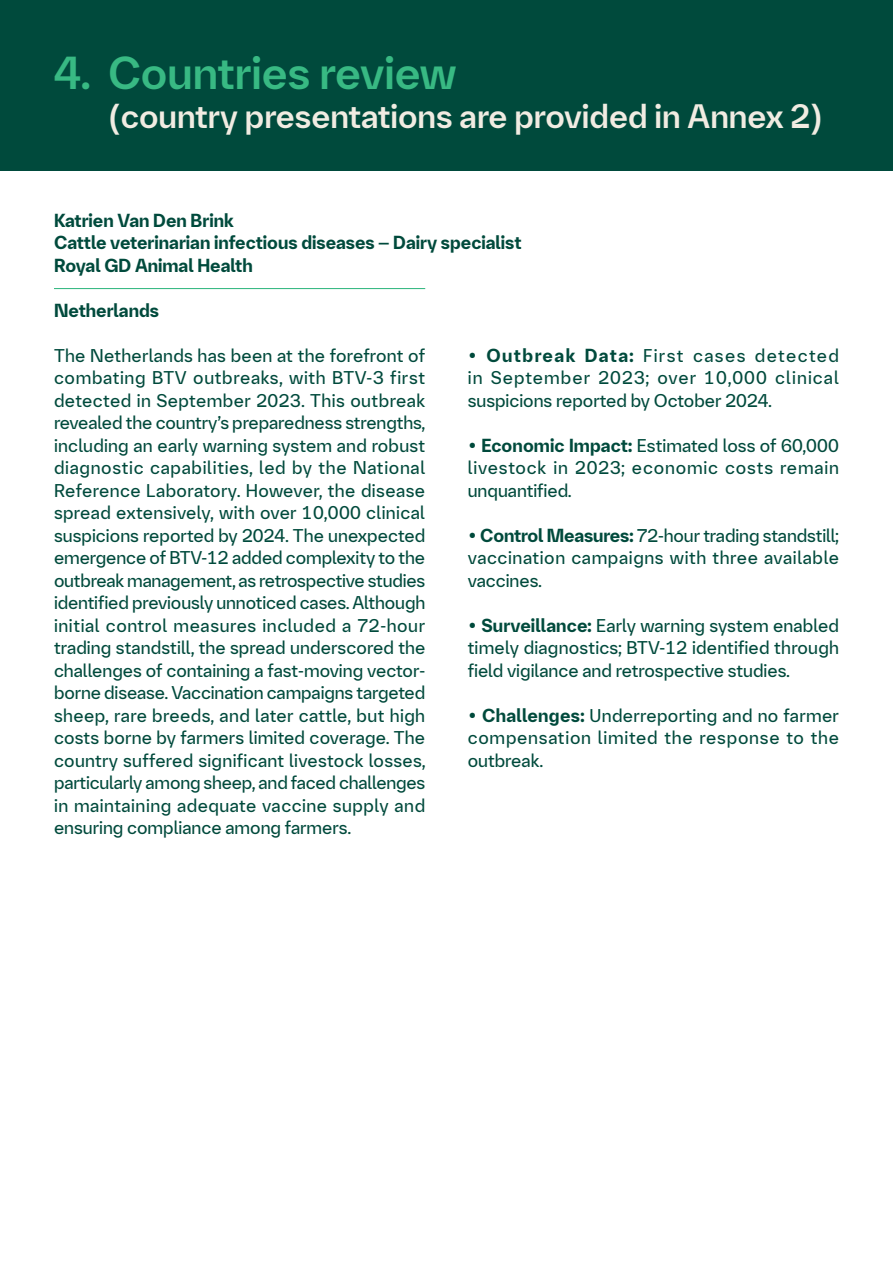
<style>
.page{position:relative;width:893px;height:1263px;background:#fff}
.page>*{position:absolute;margin:0;border:0;box-sizing:border-box;transform-origin:0 0}
.t1{font:500 45px "Boehringer Forward Head";color:#38b983}
.t2{font:500 33px "Boehringer Forward Head";color:#f1ece2}
.t3{font:18px/22.5px "Boehringer Forward Head";letter-spacing:.015em;color:#004a3c;text-align:justify}
.t4{font:700 18px "Boehringer Forward Head";color:#004a3c}
.s1{font-weight:700}
</style>
<div class="page">
<div style="left:0;top:0;width:893px;height:170px;background:#004a3c"></div>
<hr style="left:54px;top:288px;width:371px;height:1px;background:#38b983">
<p class="t1" style="left:54px;top:44px;width:404px">4. Countries review</p>
<p class="t2" style="left:108px;top:95px;width:717px">(country presentations are provided in Annex 2)</p>
<p class="t4" style="left:54px;top:208px;width:181px">Katrien Van Den Brink</p>
<p class="t4" style="left:54px;top:231px;width:469px">Cattle veterinarian infectious diseases – Dairy specialist</p>
<p class="t4" style="left:54px;top:253px;width:200px">Royal GD Animal Health</p>
<p class="t4" style="left:54px;top:298px;width:106px">Netherlands</p>
<p class="t3" style="left:54px;top:344px;width:373px">The Netherlands has been at the forefront of combating BTV outbreaks, with BTV-3 first detected in September 2023. This outbreak revealed the country’s preparedness strengths, including an early warning system and robust diagnostic capabilities, led by the National Reference Laboratory. However, the disease spread extensively, with over 10,000 clinical suspicions reported by 2024. The unexpected emergence of BTV-12 added complexity to the outbreak management, as retrospective studies identified previously unnoticed cases. Although initial control measures included a 72-hour trading standstill, the spread underscored the challenges of containing a fast-moving vector&shy;borne disease. Vaccination campaigns targeted sheep, rare breeds, and later cattle, but high costs borne by farmers limited coverage. The country suffered significant livestock losses, particularly among sheep, and faced challenges in maintaining adequate vaccine supply and ensuring compliance among farmers.</p>
<p class="t3" style="left:468px;top:344px;width:373px"><span class="s1">• Outbreak Data:</span> First cases detected in September 2023; over 10,000 clinical suspicions reported by October 2024.</p>
<p class="t3" style="left:468px;top:434px;width:373px"><span class="s1">• Economic Impact:</span> Estimated loss of 60,000 livestock in 2023; economic costs remain unquantified.</p>
<p class="t3" style="left:468px;top:524px;width:373px"><span class="s1">• Control Measures:</span> 72-hour trading standstill; vaccination campaigns with three available vaccines.</p>
<p class="t3" style="left:468px;top:614px;width:373px"><span class="s1">• Surveillance:</span> Early warning system enabled timely diagnostics; BTV-12 identified through field vigilance and retrospective studies.</p>
<p class="t3" style="left:468px;top:704px;width:373px"><span class="s1">• Challenges:</span> Underreporting and no farmer compensation limited the response to the outbreak.</p>
</div>
